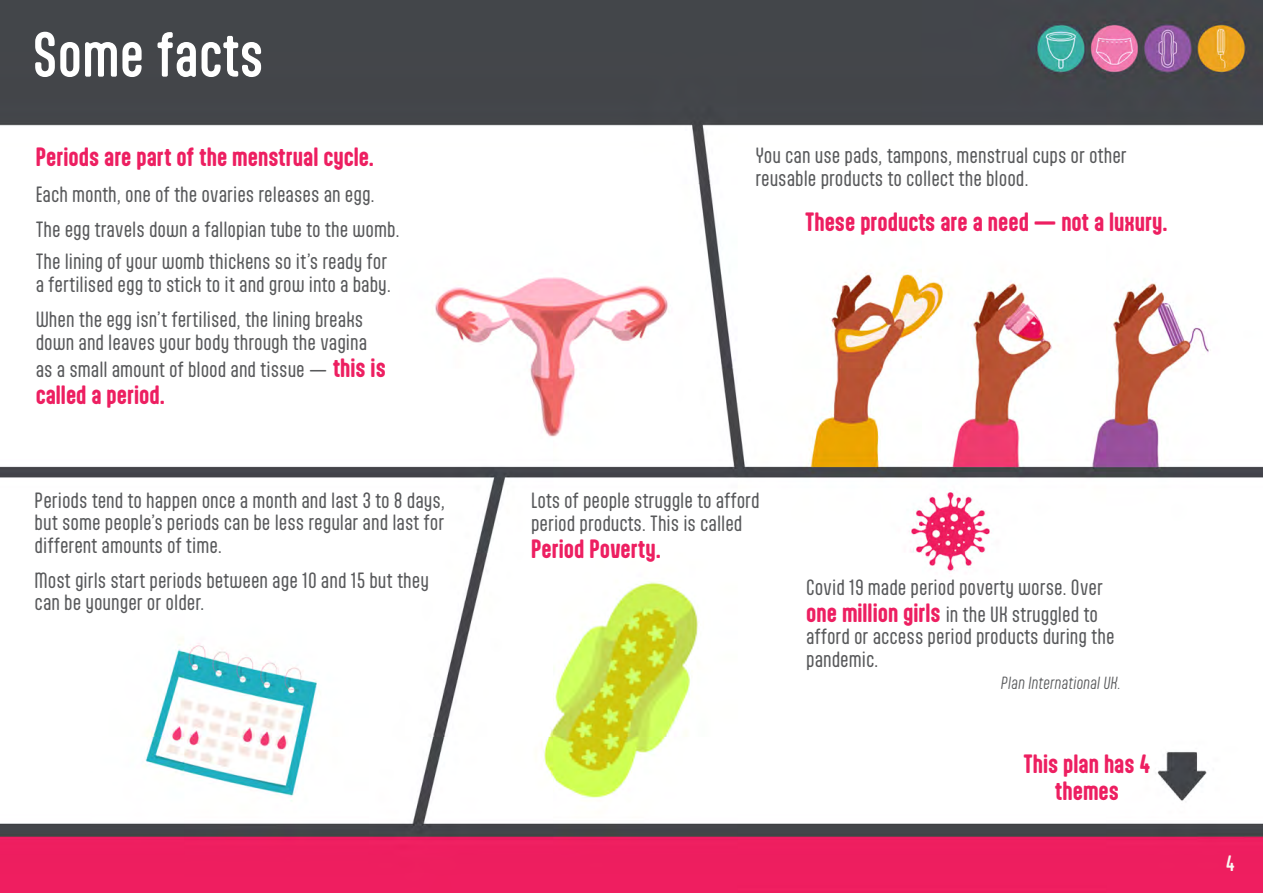
<style>
.page{position:relative;width:1263px;height:893px;background:#fff}
.page>*{position:absolute;margin:0;border:0;box-sizing:border-box;transform-origin:0 0}
.t1{font:500 54px "Aptly";color:#fff}
.t2{font:700 22.5px/27px "Aptly";color:#ed1f61;text-align:center}
.t3{font:18.75px/22.5px "Aptly";color:#58595b}
.t4{font:500 18.75px "Aptly";color:#f9f8f3}
.t5{font:italic 300 15px "Aptly";color:#58595b}
.s1{font-weight:700;font-size:22.5px;color:#ed1f61}
</style>
<div class="page">
<img style="left:0;top:0;width:1263px;height:893px">
<p class="t1" style="left:32px;top:21px;width:233px">SOME FACTS</p>
<p class="t2" style="left:36px;top:143px;width:340px">Periods are part of the menstrual cycle.</p>
<p class="t3" style="left:36px;top:182px;width:341px">Each month, one of the ovaries releases an egg.</p>
<p class="t3" style="left:36px;top:218px;width:366px">The egg travels down a fallopian tube to the womb.</p>
<p class="t3" style="left:36px;top:250px;width:357px">The lining of your womb thickens so it’s ready for a fertilised egg to stick to it and grow into a baby.</p>
<p class="t3" style="left:36px;top:308px;width:333px">When the egg isn’t fertilised, the lining breaks down and leaves your body through the vagina</p>
<p class="t3" style="left:36px;top:357px;width:352px">as a small amount of blood and tissue — <span class="s1">this is</span></p>
<p class="t2" style="left:36px;top:380px;width:131px">called a period.</p>
<p class="t3" style="left:35px;top:488px;width:412px;text-align:justify">Periods tend to happen once a month and last 3 to 8 days, but some people’s periods can be less regular and last for different amounts of time.</p>
<p class="t3" style="left:35px;top:569px;width:396px">Most girls start periods between age 10 and 15 but they can be younger or older.</p>
<p class="t3" style="left:755px;top:144px;width:373px">You can use pads, tampons, menstrual cups or other reusable products to collect the blood.</p>
<p class="t2" style="left:805px;top:207px;width:364px">These products are a need — not a luxury.</p>
<p class="t3" style="left:531px;top:488px;width:230px;line-height:23.4px">Lots of people struggle to afford period products. This is called</p>
<p class="t2" style="left:531px;top:535px;width:131px">Period Poverty.</p>
<p class="t3" style="left:806px;top:573px;width:298px;line-height:27px">Covid 19 made period poverty worse. Over <span class="s1">one million girls</span> in the UK struggled to</p>
<p class="t3" style="left:806px;top:625px;width:310px">afford or access period products during the pandemic.</p>
<p class="t5" style="left:1001px;top:674px;width:122px">Plan International UK.</p>
<p class="t2" style="left:1023px;top:749px;width:128px">This plan has 4 themes</p>
<p class="t4" style="left:1226px;top:851px;width:10px">4</p>
</div>
